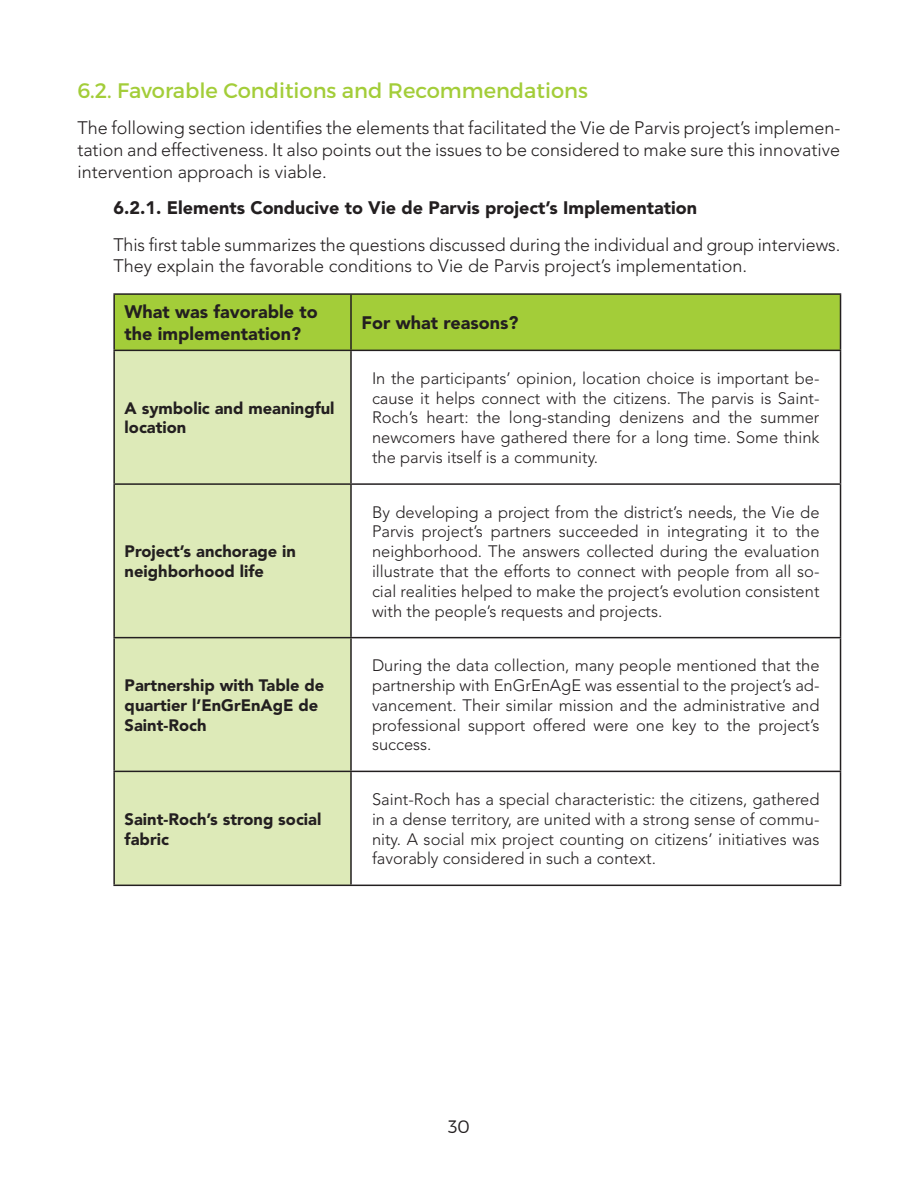
<style>
.page{position:relative;width:918px;height:1188px;background:#fff}
.page>*{position:absolute;margin:0;border:0;box-sizing:border-box;transform-origin:0 0}
.Sous-Titre{font:21px "Montserrat";color:#a3cd39}
.t1{font:300 18px/21.6px "Avenir";color:#231f20;text-align:justify}
.t2{font:900 18px/21.6px "Avenir";color:#231f20}
.t3{font:300 18px "Montserrat";color:#231f20}
.t4{font:300 16.5px/19.8px "Avenir";color:#231f20;text-align:justify}
.t5{font:900 16.5px/19.8px "Avenir";color:#231f20}
</style>
<div class="page">
<div style="left:115px;top:295px;width:725px;height:55px;background:#a3cd39"></div>
<div style="left:115px;top:351px;width:235px;height:534px;background:#ddeab8"></div>
<hr style="left:113px;top:293px;width:238px;height:2px;background:#231f20">
<hr style="left:113px;top:295px;width:2px;height:55px;background:#231f20">
<hr style="left:351px;top:293px;width:490px;height:2px;background:#231f20">
<hr style="left:350px;top:295px;width:2px;height:55px;background:#231f20">
<hr style="left:840px;top:295px;width:1px;height:55px;background:#231f20">
<hr style="left:113px;top:350px;width:238px;height:1px;background:#231f20">
<hr style="left:113px;top:351px;width:2px;height:132px;background:#231f20">
<hr style="left:351px;top:350px;width:490px;height:1px;background:#231f20">
<hr style="left:350px;top:351px;width:2px;height:132px;background:#231f20">
<hr style="left:840px;top:351px;width:1px;height:132px;background:#231f20">
<hr style="left:113px;top:483px;width:238px;height:2px;background:#231f20">
<hr style="left:113px;top:485px;width:2px;height:152px;background:#231f20">
<hr style="left:351px;top:483px;width:490px;height:2px;background:#231f20">
<hr style="left:350px;top:485px;width:2px;height:152px;background:#231f20">
<hr style="left:840px;top:485px;width:1px;height:152px;background:#231f20">
<hr style="left:113px;top:637px;width:238px;height:1px;background:#231f20">
<hr style="left:113px;top:638px;width:2px;height:133px;background:#231f20">
<hr style="left:351px;top:637px;width:490px;height:1px;background:#231f20">
<hr style="left:350px;top:638px;width:2px;height:133px;background:#231f20">
<hr style="left:840px;top:638px;width:1px;height:133px;background:#231f20">
<hr style="left:113px;top:771px;width:238px;height:1px;background:#231f20">
<hr style="left:113px;top:772px;width:2px;height:113px;background:#231f20">
<hr style="left:351px;top:771px;width:490px;height:1px;background:#231f20">
<hr style="left:350px;top:772px;width:2px;height:113px;background:#231f20">
<hr style="left:840px;top:772px;width:1px;height:113px;background:#231f20">
<hr style="left:113px;top:885px;width:238px;height:1px;background:#231f20">
<hr style="left:351px;top:885px;width:490px;height:1px;background:#231f20">
<p class="Sous-Titre" style="left:77px;top:77px;width:512px">6.2. Favorable Conditions and Recommendations</p>
<p class="t1" style="left:77px;top:117px;width:765px">The following section identifies the elements that facilitated the Vie de Parvis project’s implemen&shy;tation and effectiveness. It also points out the issues to be considered to make sure this innovative intervention approach is viable.</p>
<p class="t2" style="left:113px;top:197px;width:585px">6.2.1. Elements Conducive to Vie de Parvis project’s Implementation</p>
<p class="t1" style="left:113px;top:234px;width:728px">This first table summarizes the questions discussed during the individual and group interviews.<br>They explain the favorable conditions to Vie de Parvis project’s implementation.</p>
<p class="t2" style="left:125px;top:301px;width:195px">What was favorable to the implementation?</p>
<p class="t2" style="left:362px;top:312px;width:158px">For what reasons?</p>
<p class="t5" style="left:125px;top:398px;width:211px">A symbolic and meaningful location</p>
<p class="t5" style="left:125px;top:541px;width:173px">Project’s anchorage in neighborhood life</p>
<p class="t5" style="left:125px;top:675px;width:201px">Partnership with Table de quartier l’EnGrEnAgE de<br>Saint-Roch</p>
<p class="t5" style="left:125px;top:809px;width:198px">Saint-Roch’s strong social fabric</p>
<p class="t4" style="left:372px;top:368px;width:449px">In the participants’ opinion, location choice is important be&shy;cause it helps connect with the citizens. The parvis is Saint-Roch’s heart: the long-standing denizens and the summer newcomers have gathered there for a long time. Some think the parvis itself is a community.</p>
<p class="t4" style="left:372px;top:502px;width:449px">By developing a project from the district’s needs, the Vie de Parvis project’s partners succeeded in integrating it to the neighborhood. The answers collected during the evaluation illustrate that the efforts to connect with people from all so&shy;cial realities helped to make the project’s evolution consistent with the people’s requests and projects.</p>
<p class="t4" style="left:372px;top:656px;width:449px">During the data collection, many people mentioned that the partnership with EnGrEnAgE was essential to the project’s ad&shy;vancement. Their similar mission and the administrative and professional support offered were one key to the project’s success.</p>
<p class="t4" style="left:372px;top:789px;width:449px">Saint-Roch has a special characteristic: the citizens, gathered in a dense territory, are united with a strong sense of commu&shy;nity. A social mix project counting on citizens’ initiatives was favorably considered in such a context.</p>
<p class="t3" style="left:448px;top:1116px;width:23px">30</p>
</div>
